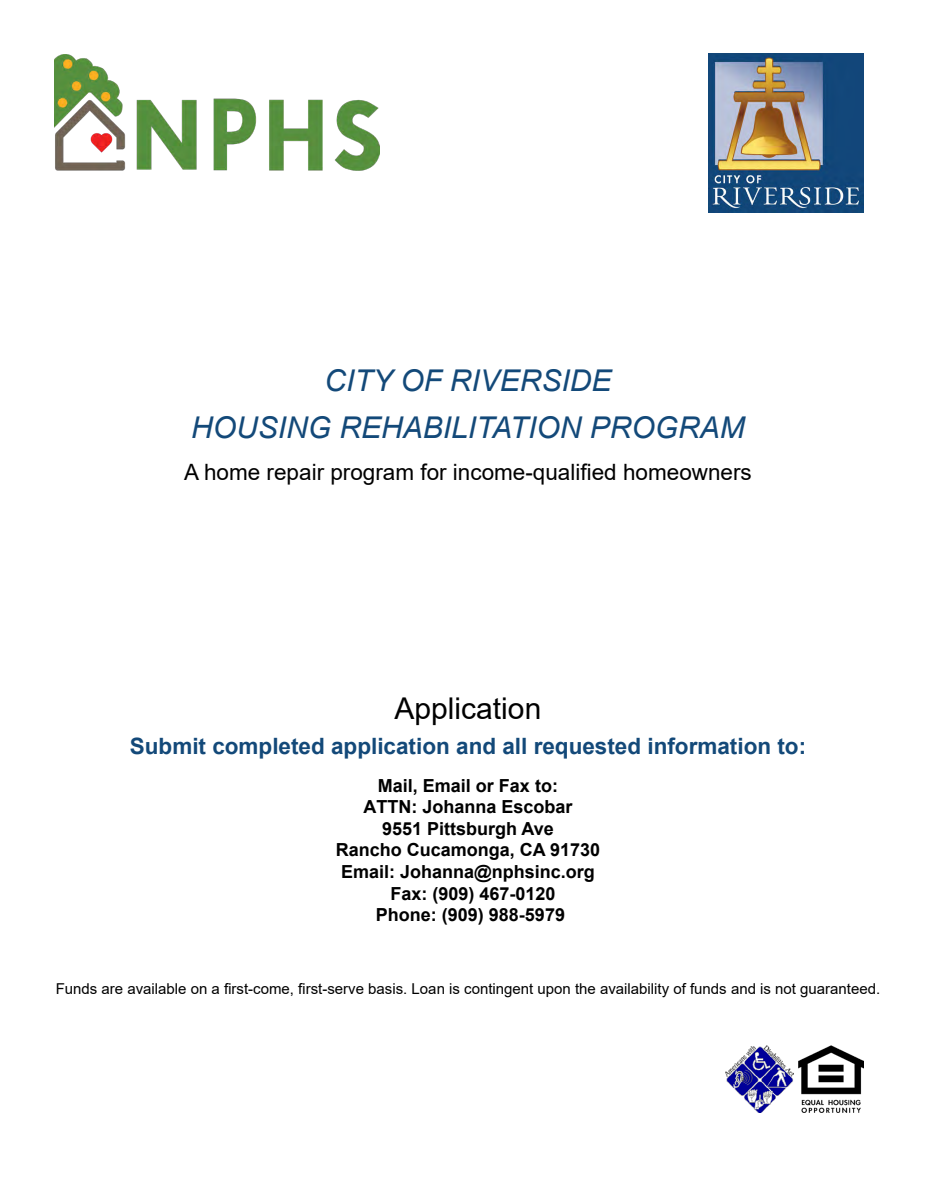
<style>
.page{position:relative;width:936px;height:1188px;background:#fff}
.page>*{position:absolute;margin:0;border:0;box-sizing:border-box;transform-origin:0 0}
.t1{font:italic 30px/47.5px "Arial";color:#134979;text-align:center}
.t2{font:30px "Arial";color:#000}
.t3{font:700 22.5px "Arial";color:#134979}
.t4{font:22.5px "Arial";color:#000}
.t5{font:700 18px/21.6px "Arial";color:#000;text-align:center}
.t6{font:15px "Arial";color:#000}
.s1{font-style:inherit}
</style>
<div class="page">
<img style="left:54px;top:54px;width:325px;height:117px">
<img style="left:709px;top:54px;width:155px;height:158px">
<img style="left:725px;top:1046px;width:68px;height:66px">
<img style="left:798px;top:1046px;width:65px;height:66px">
<h1 class="t1" style="left:191px;top:357px;width:555px">CITY OF RIVERSIDE<br>HOUSING REHABILITATION PROGRAM</h1>
<p class="t4" style="left:184px;top:457px;width:569px">A home repair program for income-qualified homeowners</p>
<h1 class="t2" style="left:395px;top:688px;width:148px">Application</h1>
<p class="t3" style="left:130px;top:731px;width:678px">Submit completed application and all requested information to:</p>
<p class="t5" style="left:336px;top:775px;width:266px">Mail, Email or Fax to:<br>ATTN: Johanna Escobar<br>9551 Pittsburgh Ave<br>Rancho Cucamonga, CA 91730<br>Email: Johanna<span class="s1">@nphsinc.org<br></span>Fax: (909) 467-0120<br>Phone: (909) 988-5979</p>
<p class="t6" style="left:56px;top:978px;width:826px">Funds are available on a first-come, first-serve basis. Loan is contingent upon the availability of funds and is not guaranteed.</p>
</div>
